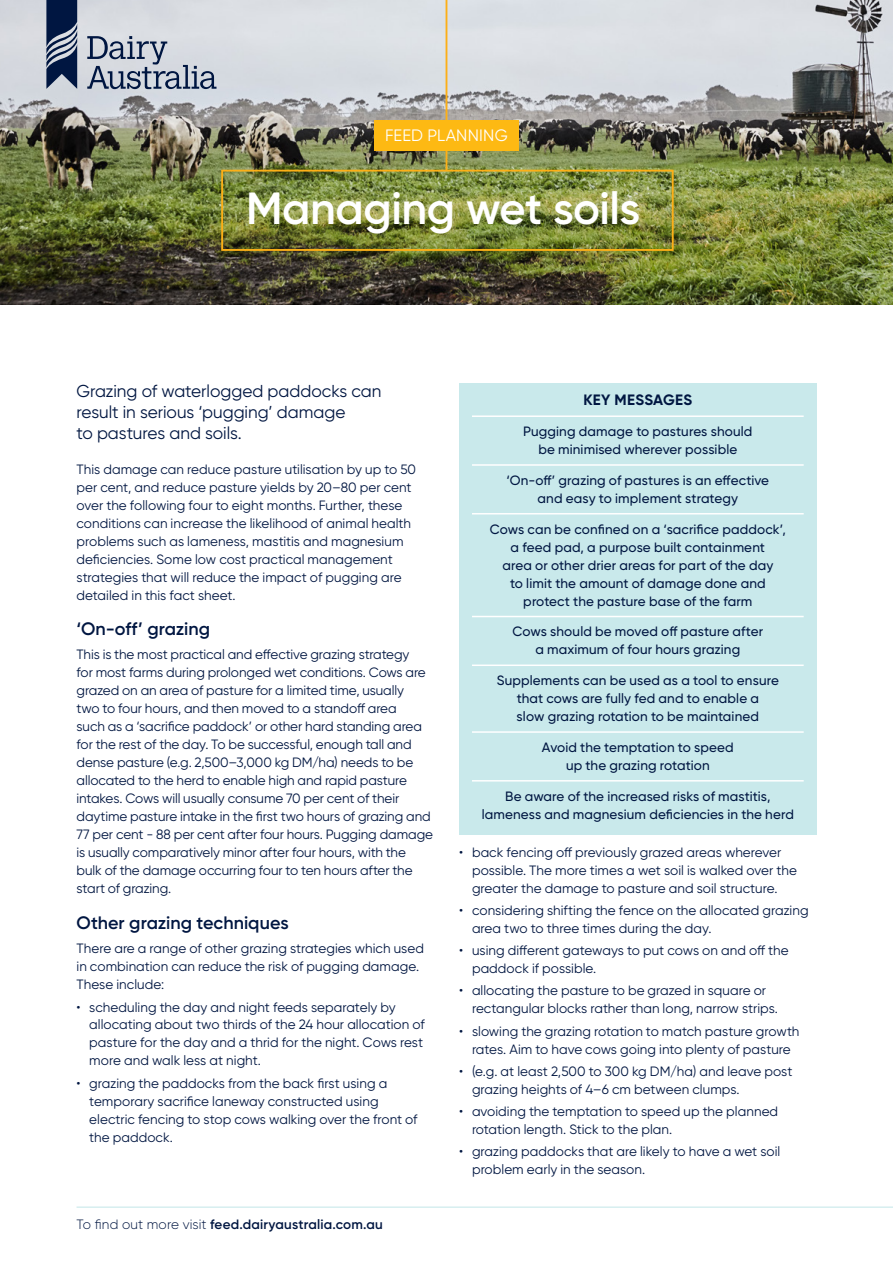
<style>
.page{position:relative;width:893px;height:1263px;background:#fff}
.page>*{position:absolute;margin:0;border:0;box-sizing:border-box;transform-origin:0 0}
.t1{font:600 45px "Gilroy";letter-spacing:-.01em;color:#fff}
.t2{font:600 18px "Gilroy";color:#001641}
.t3{font:17.25px/21px "Gilroy";color:#001641}
.t4{font:16.5px "Gilroy";letter-spacing:.01em;color:#fff}
.t5{font:700 15px "Gilroy";letter-spacing:.02em;color:#001641}
.t6{font:13.5px/18px "Gilroy";color:#001641}
.t7{font:500 13.5px/18px "Gilroy";letter-spacing:.01em;color:#001641;text-align:center}
.t8{font:600 13.5px "Gilroy";letter-spacing:.015em;color:#001641}
.s1{font-weight:300}
</style>
<div class="page">
<img style="left:0;top:0;width:893px;height:304px">
<hr style="left:446px;top:0;width:1px;height:170px;background:#fcaf17">
<hr style="left:77px;top:1206px;width:816px;height:2px;background:#c9e9eb">
<div style="left:221px;top:170px;width:453px;height:81px;border:2px solid #fcaf17"></div>
<svg style="left:87px;top:36px;width:129px;height:53px;background:#a8afbd"></svg>
<svg style="left:46px;top:0;width:31px;height:89px;background:#394a6b"></svg>
<div style="left:374px;top:120px;width:145px;height:31px;background:#fdb913"></div>
<div style="left:459px;top:383px;width:357px;height:451px;background:#c9e9eb"></div>
<hr style="left:472px;top:415px;width:332px;height:2px;background:#fff">
<hr style="left:472px;top:464px;width:332px;height:2px;background:#fff">
<hr style="left:472px;top:513px;width:332px;height:1px;background:#fff">
<hr style="left:472px;top:616px;width:332px;height:1px;background:#fff">
<hr style="left:472px;top:664px;width:332px;height:2px;background:#fff">
<hr style="left:472px;top:731px;width:332px;height:2px;background:#fff">
<hr style="left:472px;top:780px;width:332px;height:1px;background:#fff">
<p class="t4" style="left:385px;top:125px;width:124px">FEED PLANNING</p>
<h1 class="t1" style="left:246px;top:180px;width:396px">Managing wet soils</h1>
<p class="t3" style="left:77px;top:380px;width:306px">Grazing of waterlogged paddocks can result in serious ‘pugging’ damage<br>to pastures and soils.</p>
<p class="t6" style="left:77px;top:460px;width:341px">This damage can reduce pasture utilisation by up to 50 per cent, and reduce pasture yields by 20–80 per cent over the following four to eight months. Further, these conditions can increase the likelihood of animal health problems such as lameness, mastitis and magnesium deficiencies. Some low cost practical management strategies that will reduce the impact of pugging are detailed in this fact sheet.</p>
<h2 class="t2" style="left:77px;top:617px;width:135px">‘On-off’ grazing</h2>
<p class="t6" style="left:77px;top:645px;width:358px">This is the most practical and effective grazing strategy<br>for most farms during prolonged wet conditions. Cows are grazed on an area of pasture for a limited time, usually<br>two to four hours, and then moved to a standoff area<br>such as a ‘sacrifice paddock’ or other hard standing area for the rest of the day. To be successful, enough tall and dense pasture (e.g. 2,500–3,000 kg DM/ha) needs to be allocated to the herd to enable high and rapid pasture intakes. Cows will usually consume 70 per cent of their daytime pasture intake in the first two hours of grazing and 77 per cent - 88 per cent after four hours. Pugging damage is usually comparatively minor after four hours, with the bulk of the damage occurring four to ten hours after the start of grazing.</p>
<h2 class="t2" style="left:77px;top:911px;width:214px">Other grazing techniques</h2>
<p class="t6" style="left:77px;top:939px;width:349px">There are a range of other grazing strategies which used in combination can reduce the risk of pugging damage.<br>These include:</p>
<p class="t6" style="left:89px;top:998px;width:337px;text-indent:-13px">• scheduling the day and night feeds separately by allocating about two thirds of the 24 hour allocation of pasture for the day and a thrid for the night. Cows rest more and walk less at night.</p>
<p class="t6" style="left:89px;top:1074px;width:330px;text-indent:-13px">• grazing the paddocks from the back first using a temporary sacrifice laneway constructed using electric fencing to stop cows walking over the front of the paddock.</p>
<p class="t8" style="left:77px;top:1216px;width:308px"><span class="s1">To find out more visit</span> feed.dairyaustralia.com.au</p>
<p class="t5" style="left:583px;top:391px;width:110px">KEY MESSAGES</p>
<p class="t7" style="left:523px;top:422px;width:231px">Pugging damage to pastures should be minimised wherever possible</p>
<p class="t7" style="left:507px;top:471px;width:264px">‘On-off’ grazing of pastures is an effective and easy to implement strategy</p>
<p class="t7" style="left:490px;top:520px;width:297px">Cows can be confined on a ‘sacrifice paddock’, a feed pad, a purpose built containment<br>area or other drier areas for part of the day<br>to limit the amount of damage done and protect the pasture base of the farm</p>
<p class="t7" style="left:512px;top:622px;width:252px">Cows should be moved off pasture after a maximum of four hours grazing</p>
<p class="t7" style="left:497px;top:671px;width:284px">Supplements can be used as a tool to ensure that cows are fully fed and to enable a<br>slow grazing rotation to be maintained</p>
<p class="t7" style="left:542px;top:738px;width:193px">Avoid the temptation to speed up the grazing rotation</p>
<p class="t7" style="left:482px;top:787px;width:314px">Be aware of the increased risks of mastitis, lameness and magnesium deficiencies in the herd</p>
<p class="t6" style="left:472px;top:843px;width:326px;text-indent:-13px">• back fencing off previously grazed areas wherever possible. The more times a wet soil is walked over the greater the damage to pasture and soil structure.</p>
<p class="t6" style="left:472px;top:901px;width:338px;text-indent:-13px">• considering shifting the fence on the allocated grazing area two to three times during the day.</p>
<p class="t6" style="left:472px;top:941px;width:318px;text-indent:-13px">• using different gateways to put cows on and off the paddock if possible.</p>
<p class="t6" style="left:472px;top:981px;width:307px;text-indent:-13px">• allocating the pasture to be grazed in square or rectangular blocks rather than long, narrow strips.</p>
<p class="t6" style="left:459px;top:1022px;width:342px;text-align:center">• slowing the grazing rotation to match pasture growth rates. Aim to have cows going into plenty of pasture</p>
<p class="t6" style="left:472px;top:1062px;width:322px;text-indent:-13px">• (e.g. at least 2,500 to 300 kg DM/ha) and leave post grazing heights of 4–6 cm between clumps.</p>
<p class="t6" style="left:472px;top:1102px;width:308px;text-indent:-13px">• avoiding the temptation to speed up the planned rotation length. Stick to the plan.</p>
<p class="t6" style="left:472px;top:1142px;width:310px;text-indent:-13px">• grazing paddocks that are likely to have a wet soil problem early in the season.</p>
</div>
